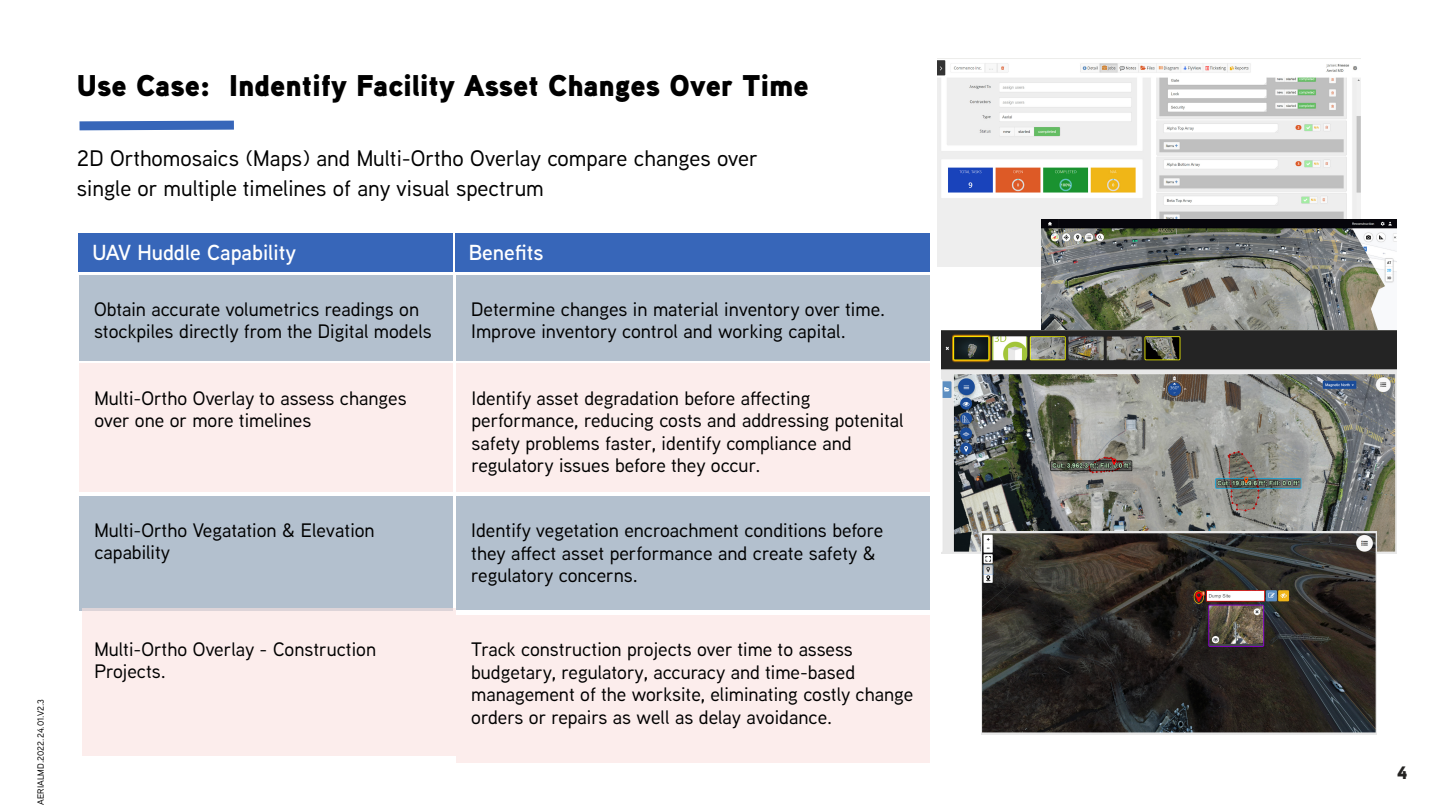
<style>
.page{position:relative;width:1440px;height:810px;background:#fff}
.page>*{position:absolute;margin:0;border:0;box-sizing:border-box;transform-origin:0 0}
.t1{font:900 30px "Aaux Next";color:#000}
.t2{font:500 22.5px/30px "Aaux Next";color:#000}
.t3{font:600 21.75px "Aaux Next";color:#fff}
.t4{font:500 19.5px/22.5px "Aaux Next";color:#000}
.t5{font:900 18px "Aaux Next";color:#242322}
.t6{font:500 9px "Aaux Next";color:#000}
</style>
<div class="page">
<div style="left:79px;top:275px;width:374px;height:85px;background:#b3c0ce"></div>
<div style="left:80px;top:496px;width:373px;height:114px;background:#b3c0ce"></div>
<div style="left:80px;top:364px;width:373px;height:128px;background:#fcedec"></div>
<div style="left:82px;top:608px;width:374px;height:148px;background:#fcedec"></div>
<div style="left:456px;top:275px;width:474px;height:85px;background:#b3c0ce"></div>
<div style="left:456px;top:496px;width:474px;height:114px;background:#b3c0ce"></div>
<div style="left:457px;top:364px;width:473px;height:128px;background:#fcedec"></div>
<div style="left:456px;top:615px;width:474px;height:147px;background:#fcedec"></div>
<div style="left:79px;top:233px;width:374px;height:39px;background:#3766b9"></div>
<div style="left:456px;top:233px;width:474px;height:39px;background:#3766b9"></div>
<svg style="left:79px;top:120px;width:155px;height:11px;background:#5b82c5"></svg>
<img style="left:937px;top:58px;width:423px;height:208px">
<img style="left:1041px;top:220px;width:355px;height:111px">
<img style="left:941px;top:331px;width:455px;height:222px">
<img style="left:981px;top:531px;width:395px;height:204px">
<p class="t6" style="left:35px;top:805px;width:107px;rotate:-90deg">AERIALMD.2022.24.01.V2.3</p>
<h1 class="t1" style="left:77px;top:64px;width:733px">Use Case: Indentify Facility Asset Changes Over Time</h1>
<p class="t2" style="left:77px;top:142px;width:682px">2D Orthomosaics (Maps) and Multi-Ortho Overlay compare changes over single or multiple timelines of any visual spectrum</p>
<p class="t3" style="left:92px;top:238px;width:205px">UAV Huddle Capability</p>
<p class="t3" style="left:469px;top:238px;width:76px">Benefits</p>
<p class="t4" style="left:94px;top:297px;width:339px">Obtain accurate volumetrics readings on stockpiles directly from the Digital models</p>
<p class="t4" style="left:471px;top:297px;width:415px">Determine changes in material inventory over time.<br>Improve inventory control and working capital.</p>
<p class="t4" style="left:94px;top:386px;width:314px">Multi-Ortho Overlay to assess changes over one or more timelines</p>
<p class="t4" style="left:471px;top:386px;width:434px">Identify asset degradation before affecting performance, reducing costs and addressing potenital safety problems faster, identify compliance and regulatory issues before they occur.</p>
<p class="t4" style="left:94px;top:518px;width:282px">Multi-Ortho Vegatation &amp; Elevation capability</p>
<p class="t4" style="left:471px;top:519px;width:413px">Identify vegetation encroachment conditions before they affect asset performance and create safety &amp; regulatory concerns.</p>
<p class="t4" style="left:94px;top:637px;width:283px">Multi-Ortho Overlay - Construction<br>Projects.</p>
<p class="t4" style="left:471px;top:638px;width:444px">Track construction projects over time to assess budgetary, regulatory, accuracy and time-based management of the worksite, eliminating costly change orders or repairs as well as delay avoidance.</p>
<p class="t5" style="left:1397px;top:760px;width:12px">4</p>
</div>
